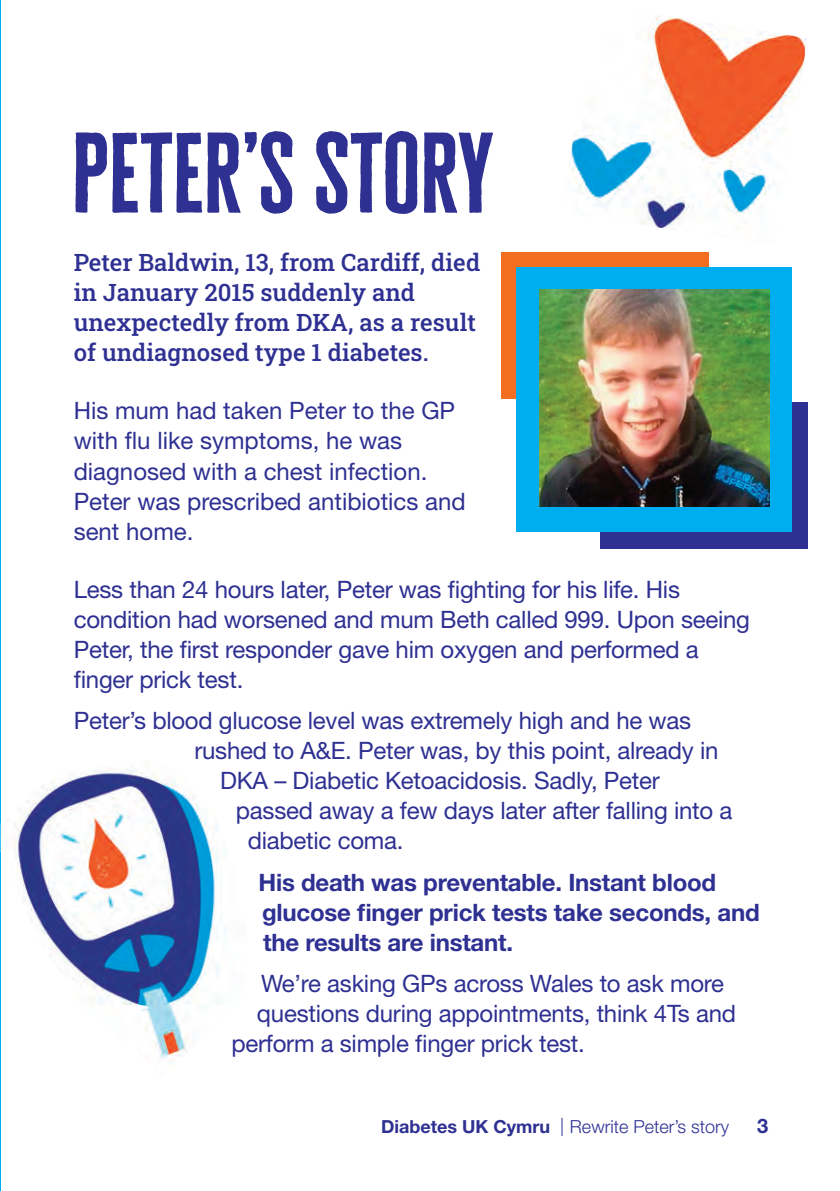
<style>
.page{position:relative;width:840px;height:1191px;background:#fff}
.page>*{position:absolute;margin:0;border:0;box-sizing:border-box;transform-origin:0 0}
.t1{font:93.2px "Cheddar Gothic Sans";color:#2e3092}
.t2{font:24px/30px "Helvetica Neue LT Std";letter-spacing:-.01em;color:#2e3092}
.t3{font:500 24px/30px "Roboto Slab";color:#2e3092}
.t4{font:700 24px/30px "Helvetica Neue LT Std";letter-spacing:-.01em;color:#2e3092}
.t5{font:700 20px "Helvetica Neue LT Std";color:#2e3092}
.t6{font:300 18px "Helvetica Neue LT Std";color:#2e3092}
.s1{font-weight:700}
</style>
<div class="page">
<hr style="left:0;top:0;width:1px;height:1191px;background:#00aeef">
<div style="left:500px;top:252px;width:207px;height:146px;background:#f36e21"></div>
<div style="left:600px;top:402px;width:207px;height:146px;background:#2e3092"></div>
<div style="left:516px;top:267px;width:275px;height:265px;background:#00aeef"></div>
<img style="left:539px;top:290px;width:230px;height:217px">
<img style="left:569px;top:16px;width:238px;height:214px">
<img style="left:13px;top:768px;width:213px;height:296px">
<svg style="left:0;top:824px;width:1px;height:27px"></svg>
<h1 class="t1" style="left:72px;top:131px;width:423px">PETER’S STORY</h1>
<p class="t3" style="left:74px;top:248px;width:408px">Peter Baldwin, 13, from Cardiff, died in January 2015 suddenly and unexpectedly from DKA, as a result of undiagnosed type 1 diabetes.</p>
<p class="t2" style="left:74px;top:398px;width:393px">His mum had taken Peter to the GP with flu like symptoms, he was diagnosed with a chest infection.<br>Peter was prescribed antibiotics and sent home.</p>
<p class="t2" style="left:74px;top:576px;width:677px">Less than 24 hours later, Peter was fighting for his life. His condition had worsened and mum Beth called 999. Upon seeing Peter, the first responder gave him oxygen and performed a finger prick test.</p>
<p class="t2" style="left:74px;top:708px;width:618px">Peter’s blood glucose level was extremely high and he was</p>
<p class="t2" style="left:194px;top:738px;width:525px">rushed to A&amp;E. Peter was, by this point, already in</p>
<p class="t2" style="left:220px;top:768px;width:441px">DKA – Diabetic Ketoacidosis. Sadly, Peter</p>
<p class="t2" style="left:236px;top:798px;width:498px">passed away a few days later after falling into a</p>
<p class="t2" style="left:248px;top:828px;width:157px">diabetic coma.</p>
<p class="t4" style="left:258px;top:869px;width:502px">His death was preventable. Instant blood glucose finger prick tests take seconds, and the results are instant.</p>
<p class="t2" style="left:261px;top:970px;width:464px">We’re asking GPs across Wales to ask more</p>
<p class="t2" style="left:257px;top:1000px;width:480px">questions during appointments, think 4Ts and</p>
<p class="t2" style="left:231px;top:1030px;width:355px">perform a simple finger prick test.</p>
<p class="t6" style="left:381px;top:1120px;width:349px"><span class="s1">Diabetes UK Cymru</span> | Rewrite Peter’s story</p>
<p class="t5" style="left:756px;top:1119px;width:13px">3</p>
</div>
